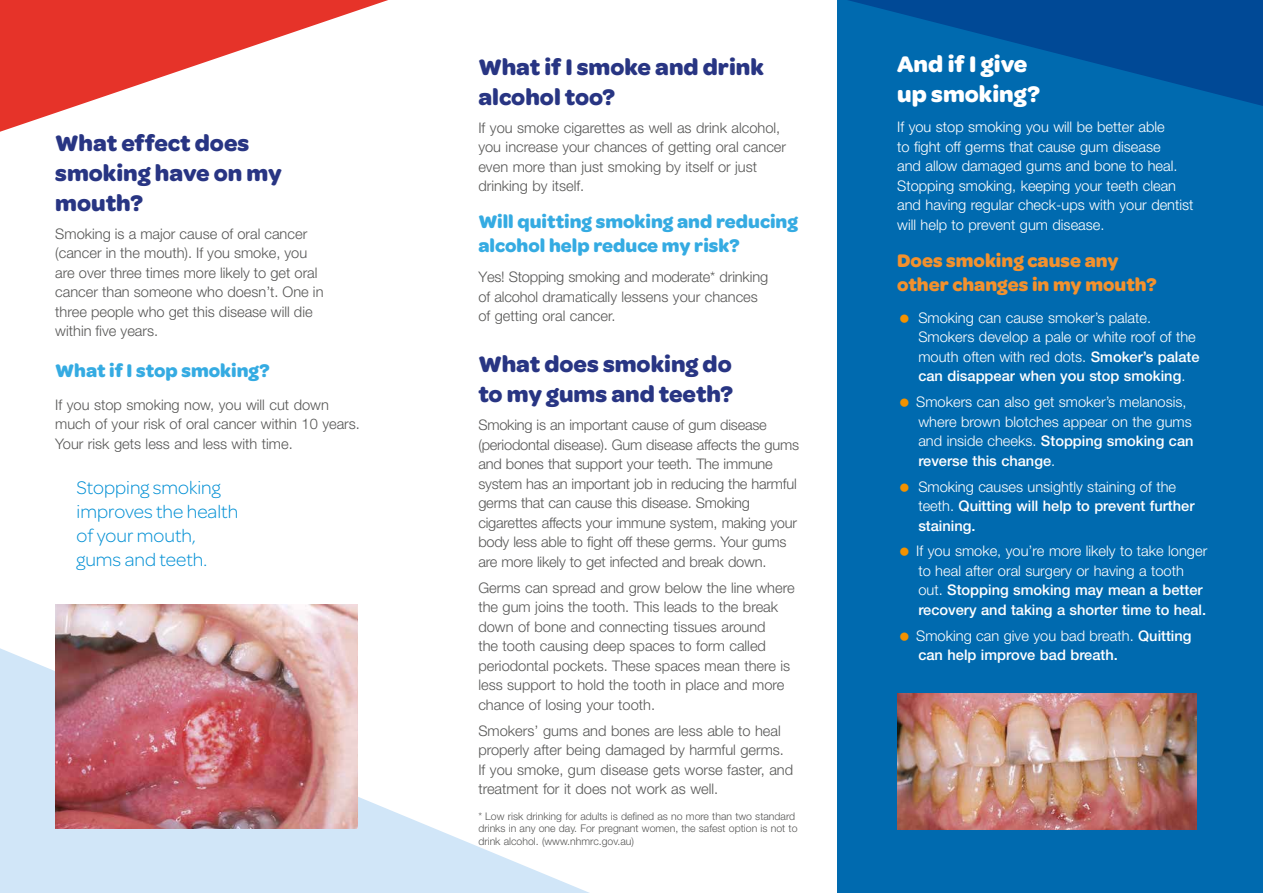
<style>
.page{position:relative;width:1263px;height:893px;background:#fff}
.page>*{position:absolute;margin:0;border:0;box-sizing:border-box;transform-origin:0 0}
.t1{font:700 24px/30px "Omnes";color:#283583}
.t2{font:700 24px/30px "Omnes";color:#fff}
.t3{font:700 19.5px/24px "Omnes";color:#35abe2}
.t4{font:300 19.5px/24px "Omnes";color:#008fd4}
.t5{font:700 19.5px/24px "Omnes";color:#f3912d}
.t6{font:300 14.7px/19.5px "Helvetica Neue LT Std";color:#575756}
.t7{font:300 14.7px/19.5px "Helvetica Neue LT Std";color:#fff}
.t8{font:500 14.7px/19.5px "Helvetica Neue LT Std";color:#fff}
.t9{font:300 10.5px/12.6px "Helvetica Neue LT Std";color:#575756}
.s1{font-weight:500}
.s2{font-weight:300}
</style>
<div class="page">
<div style="left:838px;top:0;width:425px;height:893px;background:#006aaf"></div>
<svg style="left:848px;top:0;width:415px;height:106px"></svg>
<svg style="left:0;top:0;width:388px;height:132px"></svg>
<svg style="left:0;top:648px;width:590px;height:245px"></svg>
<img style="left:897px;top:693px;width:300px;height:136px">
<img style="left:55px;top:604px;width:302px;height:225px">
<h1 class="t1" style="left:55px;top:126px;width:228px">What effect does smoking have on my mouth?</h1>
<p class="t6" style="left:55px;top:223px;width:270px">Smoking is a major cause of oral cancer (cancer in the mouth). If you smoke, you are over three times more likely to get oral cancer than someone who doesn’t. One in three people who get this disease will die within five years.</p>
<h2 class="t3" style="left:55px;top:358px;width:216px">What if I stop smoking?</h2>
<p class="t6" style="left:55px;top:394px;width:306px">If you stop smoking now, you will cut down much of your risk of oral cancer within 10 years.<br>Your risk gets less and less with time.</p>
<h2 class="t4" style="left:77px;top:475px;width:163px">Stopping smoking improves the health of your mouth, gums and teeth.</h2>
<h1 class="t1" style="left:478px;top:50px;width:287px">What if I smoke and drink alcohol too?</h1>
<p class="t6" style="left:478px;top:117px;width:309px">If you smoke cigarettes as well as drink alcohol, you increase your chances of getting oral cancer even more than just smoking by itself or just drinking by itself.</p>
<h2 class="t3" style="left:478px;top:208px;width:321px">Will quitting smoking and reducing alcohol help reduce my risk?</h2>
<p class="t6" style="left:478px;top:267px;width:291px">Yes! Stopping smoking and moderate* drinking of alcohol dramatically lessens your chances of getting oral cancer.</p>
<h1 class="t1" style="left:478px;top:348px;width:256px">What does smoking do to my gums and teeth?</h1>
<p class="t6" style="left:478px;top:415px;width:322px">Smoking is an important cause of gum disease (periodontal disease). Gum disease affects the gums and bones that support your teeth. The immune system has an important job in reducing the harmful germs that can cause this disease. Smoking cigarettes affects your immune system, making your body less able to fight off these germs. Your gums are more likely to get infected and break down.</p>
<p class="t6" style="left:478px;top:577px;width:318px">Germs can spread and grow below the line where the gum joins the tooth. This leads to the break down of bone and connecting tissues around<br>the tooth causing deep spaces to form called periodontal pockets. These spaces mean there is less support to hold the tooth in place and more chance of losing your tooth.</p>
<p class="t6" style="left:478px;top:720px;width:316px">Smokers’ gums and bones are less able to heal properly after being damaged by harmful germs.<br>If you smoke, gum disease gets worse faster, and treatment for it does not work as well.</p>
<p class="t9" style="left:478px;top:809px;width:321px">* Low risk drinking for adults is defined as no more than two standard drinks in any one day. For pregnant women, the safest option is not to drink alcohol. (www.nhmrc.gov.au)</p>
<h1 class="t2" style="left:897px;top:48px;width:144px">And if I give up smoking?</h1>
<p class="t7" style="left:897px;top:117px;width:298px">If you stop smoking you will be better able<br>to fight off germs that cause gum disease<br>and allow damaged gums and bone to heal.<br>Stopping smoking, keeping your teeth clean and having regular check-ups with your dentist will help to prevent gum disease.</p>
<h2 class="t5" style="left:897px;top:247px;width:261px">Does smoking cause any other changes in my mouth?</h2>
<p class="t7" style="left:918px;top:308px;width:283px">Smoking can cause smoker’s palate.<br>Smokers develop a pale or white roof of the mouth often with red dots. <span class="s1">Smoker’s palate can disappear when you stop smoking</span>.</p>
<p class="t7" style="left:916px;top:392px;width:279px">Smokers can also get smoker’s melanosis, where brown blotches appear on the gums and inside cheeks. <span class="s1">Stopping smoking can reverse this change</span>.</p>
<p class="t7" style="left:918px;top:476px;width:278px">Smoking causes unsightly staining of the teeth. <span class="s1">Quitting will help to prevent further staining.</span></p>
<p class="t7" style="left:916px;top:541px;width:293px">If you smoke, you’re more likely to take longer to heal after oral surgery or having a tooth out. <span class="s1">Stopping smoking may mean a better recovery and taking a shorter time to heal.</span></p>
<p class="t8" style="left:916px;top:626px;width:277px"><span class="s2">Smoking can give you bad breath.</span> Quitting can help improve bad breath.</p>
</div>
